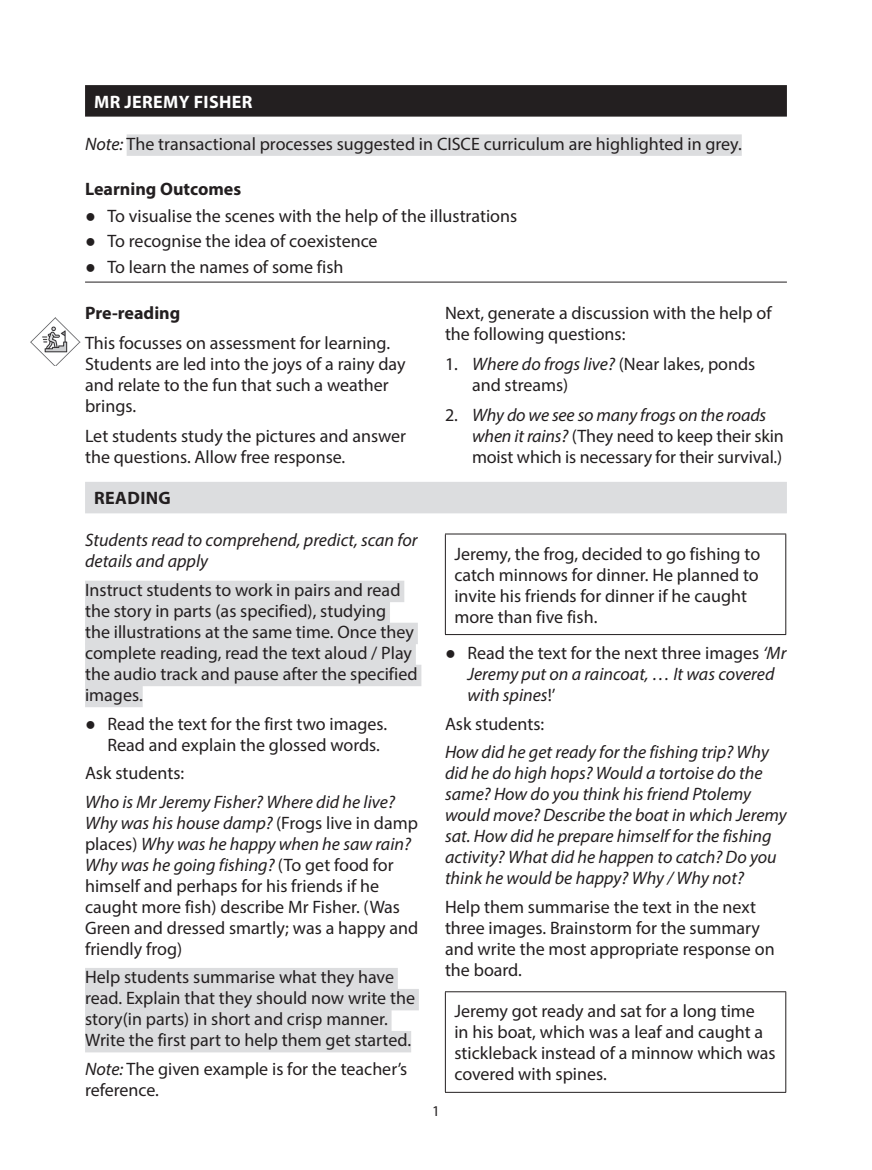
<style>
.page{position:relative;width:872px;height:1170px;background:#fff}
.page>*{position:absolute;margin:0;border:0;box-sizing:border-box;transform-origin:0 0}
.t1{font:18px/21px "Myriad Pro";color:#231f20}
.t2{font:italic 18px/21px "Myriad Pro";color:#231f20}
.t3{font:700 18px "Myriad Pro";color:#231f20}
.t4{font:700 18px "Myriad Pro";letter-spacing:.02em;color:#fff}
.t5{font:700 18px "Myriad Pro";letter-spacing:.02em;color:#231f20}
.t6{font:15px "Myriad Pro";color:#231f20}
.s1{font-style:italic}
.s2{font-style:normal}
</style>
<div class="page">
<div style="left:85px;top:85px;width:702px;height:32px;background:#231f20"></div>
<div style="left:127px;top:134px;width:614px;height:22px;background:#dcdddf"></div>
<hr style="left:85px;top:282px;width:702px;height:1px;background:#231f20">
<img style="left:31px;top:317px;width:50px;height:49px">
<div style="left:85px;top:482px;width:702px;height:31px;background:#dcdddf"></div>
<div style="left:85px;top:580px;width:319px;height:22px;background:#dcdddf"></div>
<div style="left:85px;top:601px;width:305px;height:22px;background:#dcdddf"></div>
<div style="left:85px;top:622px;width:333px;height:22px;background:#dcdddf"></div>
<div style="left:85px;top:643px;width:331px;height:22px;background:#dcdddf"></div>
<div style="left:85px;top:664px;width:336px;height:22px;background:#dcdddf"></div>
<div style="left:85px;top:685px;width:58px;height:22px;background:#dcdddf"></div>
<div style="left:85px;top:967px;width:313px;height:22px;background:#dcdddf"></div>
<div style="left:85px;top:988px;width:334px;height:22px;background:#dcdddf"></div>
<div style="left:85px;top:1009px;width:306px;height:22px;background:#dcdddf"></div>
<div style="left:85px;top:1030px;width:326px;height:22px;background:#dcdddf"></div>
<hr style="left:445px;top:533px;width:341px;height:1px;background:#231f20">
<hr style="left:445px;top:534px;width:1px;height:100px;background:#231f20">
<hr style="left:785px;top:534px;width:1px;height:100px;background:#231f20">
<hr style="left:445px;top:634px;width:341px;height:1px;background:#231f20">
<hr style="left:445px;top:991px;width:341px;height:1px;background:#231f20">
<hr style="left:445px;top:992px;width:1px;height:99px;background:#231f20">
<hr style="left:785px;top:992px;width:1px;height:99px;background:#231f20">
<hr style="left:445px;top:1091px;width:341px;height:1px;background:#231f20">
<p class="t4" style="left:94px;top:95px;width:160px">MR JEREMY FISHER</p>
<p class="t1" style="left:85px;top:134px;width:658px"><span class="s1">Note:</span> The transactional processes suggested in CISCE curriculum are highlighted in grey.</p>
<p class="t3" style="left:85px;top:182px;width:158px">Learning Outcomes</p>
<p class="t1" style="left:108px;top:204px;width:411px;line-height:25.5px">To visualise the scenes with the help of the illustrations<br>To recognise the idea of coexistence<br>To learn the names of some fish</p>
<p class="t3" style="left:85px;top:306px;width:97px">Pre-reading</p>
<p class="t1" style="left:85px;top:333px;width:322px">This focusses on assessment for learning.<br>Students are led into the joys of a rainy day and relate to the fun that such a weather brings.</p>
<p class="t1" style="left:85px;top:426px;width:322px">Let students study the pictures and answer the questions. Allow free response.</p>
<p class="t1" style="left:445px;top:303px;width:328px">Next, generate a discussion with the help of the following questions:</p>
<p class="t1" style="left:472px;top:354px;width:285px;text-indent:-27px">1. <span class="s1">Where do frogs live?</span> (Near lakes, ponds and streams)</p>
<p class="t1" style="left:472px;top:405px;width:313px;text-indent:-27px">2. <span class="s1">Why do we see so many frogs on the roads when it rains?</span> (They need to keep their skin moist which is necessary for their survival.)</p>
<p class="t5" style="left:94px;top:491px;width:78px">READING</p>
<p class="t2" style="left:85px;top:531px;width:334px">Students read to comprehend, predict, scan for details and apply</p>
<p class="t1" style="left:85px;top:580px;width:334px">Instruct students to work in pairs and read the story in parts (as specified), studying<br>the illustrations at the same time. Once they complete reading, read the text aloud / Play the audio track and pause after the specified images.</p>
<p class="t1" style="left:108px;top:714px;width:281px">Read the text for the first two images.<br>Read and explain the glossed words.</p>
<p class="t1" style="left:85px;top:763px;width:101px">Ask students:</p>
<p class="t1" style="left:85px;top:792px;width:335px"><span class="s1">Who is Mr Jeremy Fisher? Where did he live?<br>Why was his house damp?</span> (Frogs live in damp places) <span class="s1">Why was he happy when he saw rain?<br>Why was he going fishing?</span> (To get food for himself and perhaps for his friends if he caught more fish) describe Mr Fisher. (Was Green and dressed smartly; was a happy and friendly frog)</p>
<p class="t1" style="left:85px;top:967px;width:331px">Help students summarise what they have read. Explain that they should now write the story(in parts) in short and crisp manner.<br>Write the first part to help them get started.</p>
<p class="t1" style="left:85px;top:1059px;width:324px"><span class="s1">Note:</span> The given example is for the teacher’s reference.</p>
<p class="t1" style="left:454px;top:544px;width:307px">Jeremy, the frog, decided to go fishing to catch minnows for dinner. He planned to invite his friends for dinner if he caught more than five fish.</p>
<p class="t2" style="left:467px;top:643px;width:320px"><span class="s2">Read the text for the next three images</span> ‘Mr<br>Jeremy put on a raincoat, … It was covered with spines<span class="s2">!’</span></p>
<p class="t1" style="left:445px;top:714px;width:101px">Ask students:</p>
<p class="t2" style="left:445px;top:742px;width:343px">How did he get ready for the fishing trip? Why did he do high hops? Would a tortoise do the same? How do you think his friend Ptolemy would move? Describe the boat in which Jeremy sat. How did he prepare himself for the fishing activity? What did he happen to catch? Do you think he would be happy? Why / Why not?</p>
<p class="t1" style="left:445px;top:897px;width:331px">Help them summarise the text in the next three images. Brainstorm for the summary and write the most appropriate response on the board.</p>
<p class="t1" style="left:454px;top:1002px;width:323px">Jeremy got ready and sat for a long time<br>in his boat, which was a leaf and caught a stickleback instead of a minnow which was covered with spines.</p>
<p class="t6" style="left:432px;top:1105px;width:9px">1</p>
</div>
